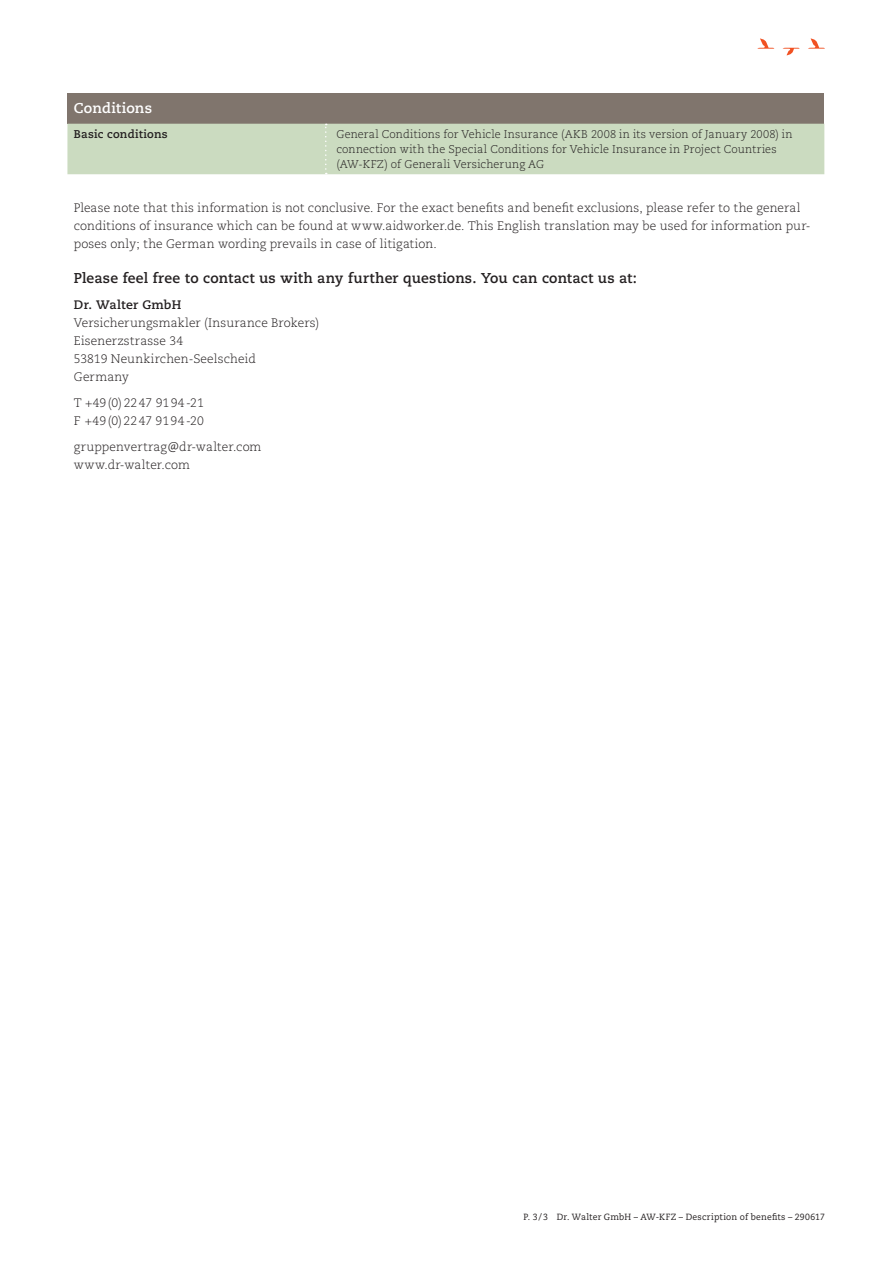
<style>
.page{position:relative;width:893px;height:1263px;background:#fff}
.page>*{position:absolute;margin:0;border:0;box-sizing:border-box;transform-origin:0 0}
.t1{font:700 14.25px "Caecilia LT Std";letter-spacing:.015em;color:#231f20}
.t2{font:700 14.25px "Caecilia LT Std";letter-spacing:.015em;color:#fff}
.t3{font:300 12.3px/18px "Caecilia LT Std";letter-spacing:.01em;color:#231f20}
.t4{font:700 12.3px "Caecilia LT Std";letter-spacing:.02em;color:#231f20}
.t5{font:300 11.25px/15px "Caecilia LT Std";letter-spacing:.01em;color:#231f20}
.t6{font:700 11.25px "Caecilia LT Std";letter-spacing:.02em;color:#231f20}
.t7{font:9px "Caecilia LT Std";letter-spacing:.025em;color:#231f20;scale:.96 1}
.s1{font-family:"The Sans Os F"}
</style>
<div class="page">
<svg style="left:808px;top:38px;width:17px;height:11px"></svg>
<svg style="left:757px;top:39px;width:17px;height:10px"></svg>
<svg style="left:783px;top:48px;width:17px;height:7px"></svg>
<div style="left:67px;top:93px;width:757px;height:31px;background:#80756d"></div>
<div style="left:67px;top:124px;width:757px;height:50px;background:#cbdbc0"></div>
<p class="t2" style="left:74px;top:100px;width:80px">Conditions</p>
<p class="t6" style="left:74px;top:128px;width:95px">Basic conditions</p>
<p class="t5" style="left:336px;top:127px;width:458px">General Conditions for Vehicle Insurance (AKB 2008 in its version of January 2008) in connection with the Special Conditions for Vehicle Insurance in Project Countries (AW-KFZ) of Generali Versicherung AG</p>
<p class="t3" style="left:74px;top:199px;width:738px">Please note that this information is not conclusive. For the exact benefits and benefit exclusions, please refer to the general conditions of insurance which can be found at www.aidworker.de. This English translation may be used for information pur&shy;poses only; the German wording prevails in case of litigation.</p>
<p class="t1" style="left:74px;top:269px;width:565px">Please feel free to contact us with any further questions. You can contact us at:</p>
<p class="t4" style="left:74px;top:298px;width:109px">Dr. Walter GmbH</p>
<p class="t3" style="left:74px;top:314px;width:247px">Versicherungsmakler (Insurance Brokers)<br>Eisenerzstrasse 34<br>53819 Neunkirchen-Seelscheid<br>Germany</p>
<p class="t3" style="left:74px;top:394px;width:131px">T +49(0)2247 9194-21<br>F +49(0)2247 9194-20</p>
<p class="t3" style="left:74px;top:438px;width:189px">gruppenvertrag<span class="s1">@</span>dr-walter.com www.dr-walter.com</p>
<p class="t7" style="left:524px;top:1212px;width:315px">P. 3/3 Dr. Walter GmbH – AW-KFZ – Description of benefits – 290617</p>
</div>
